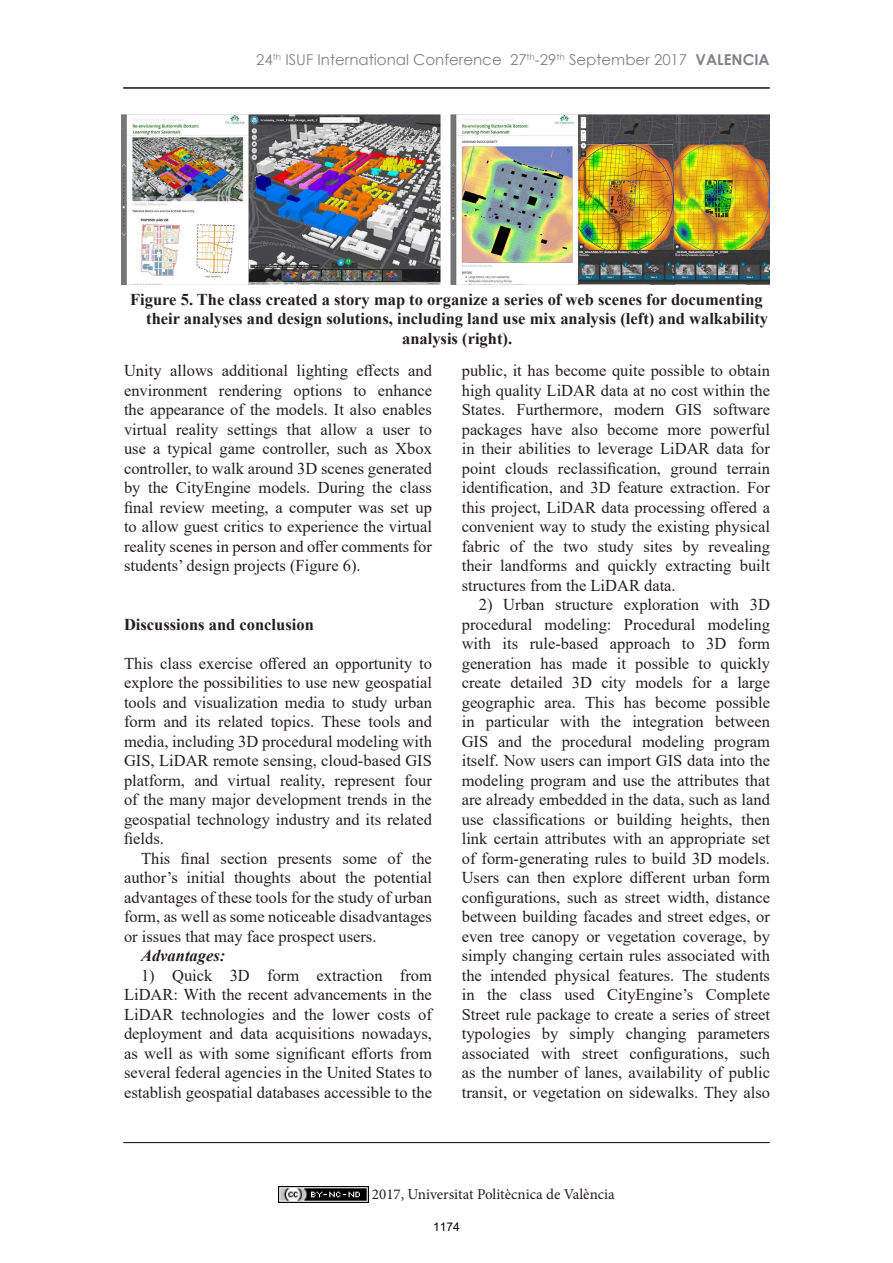
<style>
.page{position:relative;width:893px;height:1263px;background:#fff}
.page>*{position:absolute;margin:0;border:0;box-sizing:border-box;transform-origin:0 0}
.t1{font:16.5px/19.5px "Times New Roman";color:#231f20;text-align:justify}
.t2{font:700 16.5px "Times New Roman";color:#231f20}
.t3{font:italic 700 16.5px "Times New Roman";color:#231f20}
.t4{font:15px "Century Gothic";color:#808285}
.t5{font:15px "Minion Pro";color:#231f20}
.t6{font:12px "Arial";color:#000}
.s1{font-weight:700}
</style>
<div class="page">
<hr style="left:123px;top:1142px;width:647px;height:1px;background:#231f20">
<hr style="left:123px;top:87px;width:647px;height:1px;background:#231f20">
<img style="left:278px;top:1186px;width:90px;height:17px">
<img style="left:122px;top:115px;width:648px;height:170px">
<p class="t4" style="left:256px;top:53px;width:515px">24<sup>th</sup> ISUF International Conference 27<sup>th</sup>-29<sup>th</sup> September 2017 <span class="s1">VALENCIA</span></p>
<p class="t2" style="left:130px;top:293px;width:634px">Figure 5. The class created a story map to organize a series of web scenes for documenting</p>
<p class="t2" style="left:146px;top:313px;width:623px">their analyses and design solutions, including land use mix analysis (left) and walkability</p>
<p class="t2" style="left:402px;top:333px;width:112px">analysis (right).</p>
<p class="t1" style="left:124px;top:360px;width:309px">Unity allows additional lighting e悲ects and environment rendering options to enhance the appearance of the models. It also enables virtual reality settings that allow a user to use a typical game controller, such as Xbox controller, to walk around 3D scenes generated by the CityEngine models. During the class inal review meeting, a computer was set up to allow guest critics to experience the virtual reality scenes in person and o悲er comments for students’ design projects (Figure 6).</p>
<p class="t2" style="left:124px;top:618px;width:191px">Discussions and conclusion</p>
<p class="t1" style="left:124px;top:653px;width:309px">This class exercise o悲ered an opportunity to explore the possibilities to use new geospatial tools and visualization media to study urban form and its related topics. These tools and media, including 3D procedural modeling with GIS, LiDAR remote sensing, cloud-based GIS platform, and virtual reality, represent four of the many major development trends in the geospatial technology industry and its related ields.</p>
<p class="t1" style="left:124px;top:848px;width:309px;text-indent:17px">This inal section presents some of the author’s initial thoughts about the potential advantages of these tools for the study of urban form, as well as some noticeable disadvantages or issues that may face prospect users.</p>
<p class="t3" style="left:141px;top:950px;width:86px">Advantages:</p>
<p class="t1" style="left:124px;top:965px;width:309px;text-indent:17px">1) Quick 3D form extraction from LiDAR: With the recent advancements in the LiDAR technologies and the lower costs of deployment and data acquisitions nowadays, as well as with some signiicant e悲orts from several federal agencies in the United States to establish geospatial databases accessible to the</p>
<p class="t1" style="left:462px;top:362px;width:310px">public, it has become quite possible to obtain high quality LiDAR data at no cost within the States. Furthermore, modern GIS software packages have also become more powerful in their abilities to leverage LiDAR data for point clouds reclassiication, ground terrain identiication, and 3D feature extraction. For this project, LiDAR data processing o悲ered a convenient way to study the existing physical fabric of the two study sites by revealing their landforms and quickly extracting built structures from the LiDAR data.</p>
<p class="t1" style="left:462px;top:594px;width:310px;text-indent:17px">2) Urban structure exploration with 3D procedural modeling: Procedural modeling with its rule-based approach to 3D form generation has made it possible to quickly create detailed 3D city models for a large geographic area. This has become possible in particular with the integration between GIS and the procedural modeling program itself. Now users can import GIS data into the modeling program and use the attributes that are already embedded in the data, such as land use classiications or building heights, then link certain attributes with an appropriate set of form-generating rules to build 3D models.<br>Users can then explore di悲erent urban form conigurations, such as street width, distance between building facades and street edges, or even tree canopy or vegetation coverage, by simply changing certain rules associated with the intended physical features. The students in the class used CityEngine’s Complete Street rule package to create a series of street typologies by simply changing parameters associated with street conigurations, such as the number of lanes, availability of public transit, or vegetation on sidewalks. They also</p>
<p class="t5" style="left:372px;top:1188px;width:244px">2017, Universitat Politècnica de València</p>
<p class="t6" style="left:433px;top:1219px;width:28px">1174</p>
</div>
